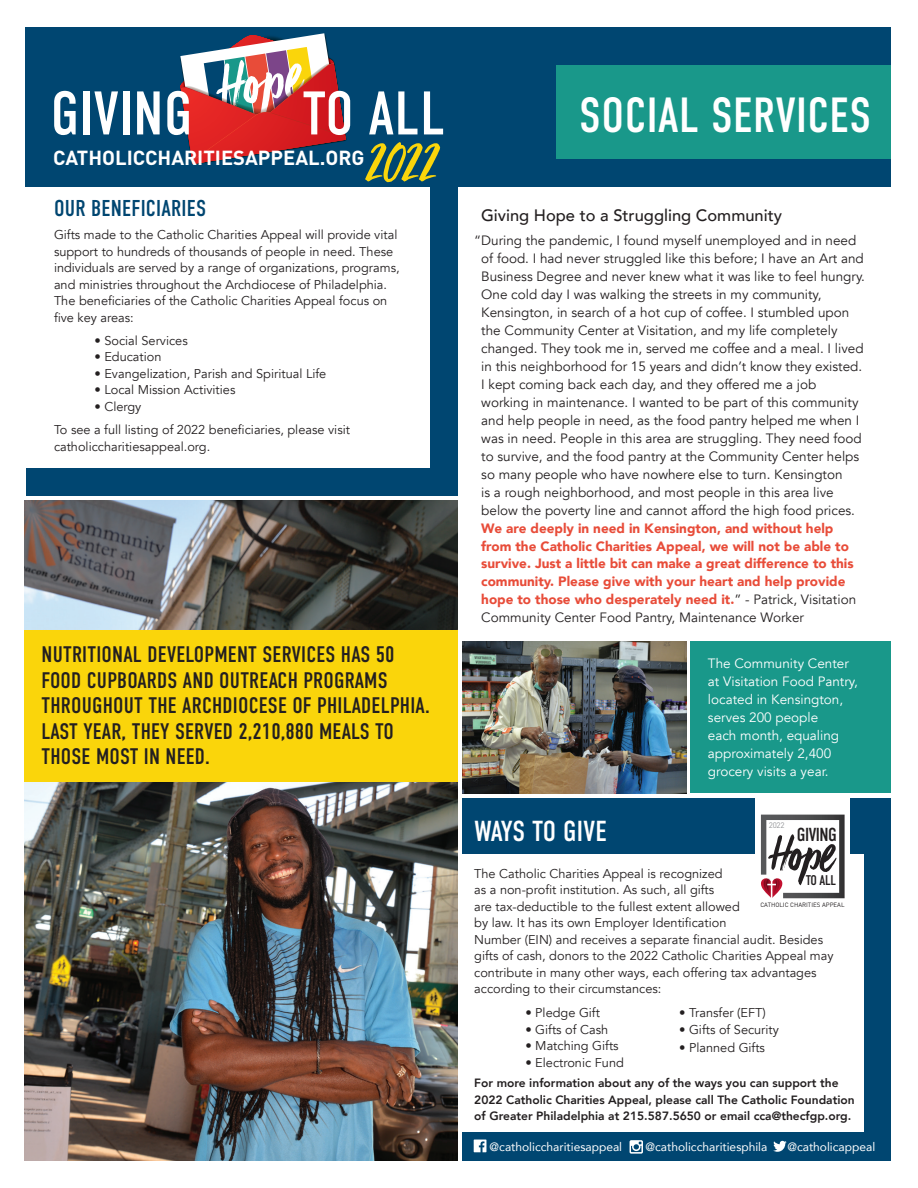
<style>
.page{position:relative;width:918px;height:1188px;background:#fff}
.page>*{position:absolute;margin:0;border:0;box-sizing:border-box;transform-origin:0 0}
.t1{font:62.25px "Viva Beautiful";color:#fad50b}
.t2{font:61.5px "DIN Condensed";letter-spacing:.01em;color:#fff}
.t3{font:55.35px "Viva Beautiful";color:#231f20}
.t4{font:49.35px "DIN Condensed";letter-spacing:.01em;color:#fff}
.t5{font:28.95px "DIN Condensed";letter-spacing:-.015em;color:#fff}
.t6{font:22.95px "DIN Condensed";letter-spacing:.01em;color:#004671}
.t7{font:22.5px/25.5px "DIN Condensed";letter-spacing:.01em;color:#231f20}
.t8{font:700 20.1px "DIN Pro";color:#fff}
.t9{font:18.9px "DIN Condensed";letter-spacing:-.025em;color:#231f20}
.t10{font:500 16.5px "Avenir";color:#231f20}
.t11{font:14.1px "DIN Condensed";color:#231f20}
.t12{font:13.5px/18px "Avenir";color:#231f20}
.t13{font:900 13.5px/18px "Avenir";color:#e84c39}
.t14{font:13.5px/18px "Avenir";color:#fff}
.t15{font:12.75px/16.5px "Avenir";color:#231f20}
.t16{font:800 12px/16.5px "Avenir";color:#231f20}
.t17{font:12px "Avenir";color:#fff}
.t18{font:7.95px "DIN Pro";color:#939598}
.t19{font:6.15px "DIN Pro";color:#231f20}
.s1{font-weight:400;color:#231f20}
</style>
<div class="page">
<div style="left:26px;top:27px;width:865px;height:160px;background:#004671"></div>
<div style="left:462px;top:798px;width:429px;height:363px;background:#004671"></div>
<div style="left:443px;top:855px;width:421px;height:277px;background:#fff"></div>
<div style="left:26px;top:27px;width:432px;height:469px;background:#004671"></div>
<svg style="left:180px;top:33px;width:167px;height:132px"></svg>
<div style="left:756px;top:795px;width:94px;height:119px;background:#fff"></div>
<svg style="left:760px;top:815px;width:85px;height:84px"></svg>
<div style="left:14px;top:187px;width:416px;height:281px;background:#fff"></div>
<svg style="left:474px;top:1140px;width:12px;height:12px"></svg>
<svg style="left:630px;top:1140px;width:13px;height:14px"></svg>
<svg style="left:773px;top:1141px;width:14px;height:11px"></svg>
<div style="left:556px;top:65px;width:335px;height:94px;background:#19988a"></div>
<img style="left:462px;top:642px;width:224px;height:151px">
<img style="left:25px;top:500px;width:433px;height:661px">
<div style="left:25px;top:630px;width:433px;height:152px;background:#fad50b"></div>
<div style="left:691px;top:642px;width:200px;height:151px;background:#19988a"></div>
<h2 class="t2" style="left:51px;top:79px;width:143px">GIVING</h2>
<h2 class="t2" style="left:302px;top:79px;width:144px">TO ALL</h2>
<h1 class="t1" style="left:366px;top:122px;width:75px">2022</h1>
<h3 class="t8" style="left:53px;top:141px;width:313px">CATHOLICCHARITIESAPPEAL.ORG</h3>
<h3 class="t6" style="left:54px;top:195px;width:154px">OUR BENEFICIARIES</h3>
<p class="t15" style="left:54px;top:227px;width:347px">Gifts made to the Catholic Charities Appeal will provide vital support to hundreds of thousands of people in need. These individuals are served by a range of organizations, programs, and ministries throughout the Archdiocese of Philadelphia.<br>The beneficiaries of the Catholic Charities Appeal focus on five key areas:</p>
<p class="t15" style="left:94px;top:333px;width:95px">• Social Services</p>
<p class="t15" style="left:94px;top:349px;width:69px">• Education</p>
<p class="t15" style="left:94px;top:365px;width:233px">• Evangelization, Parish and Spiritual Life</p>
<p class="t15" style="left:94px;top:382px;width:142px">• Local Mission Activities</p>
<p class="t15" style="left:54px;top:395px;width:298px;line-height:23.2px;text-indent:40px">• Clergy<br>To see a full listing of 2022 beneficiaries, please visit</p>
<p class="t15" style="left:54px;top:438px;width:158px">catholiccharitiesappeal.org.</p>
<h3 class="t4" style="left:579px;top:87px;width:293px">SOCIAL SERVICES</h3>
<p class="t10" style="left:481px;top:201px;width:303px">Giving Hope to a Struggling Community</p>
<p class="t12" style="left:481px;top:231px;width:385px;text-indent:-7px">“During the pandemic, I found myself unemployed and in need of food. I had never struggled like this before; I have an Art and Business Degree and never knew what it was like to feel hungry.<br>One cold day I was walking the streets in my community, Kensington, in search of a hot cup of coffee. I stumbled upon the Community Center at Visitation, and my life completely changed. They took me in, served me coffee and a meal. I lived in this neighborhood for 15 years and didn’t know they existed.<br>I kept coming back each day, and they offered me a job working in maintenance. I wanted to be part of this community and help people in need, as the food pantry helped me when I was in need. People in this area are struggling. They need food to survive, and the food pantry at the Community Center helps so many people who have nowhere else to turn. Kensington<br>is a rough neighborhood, and most people in this area live below the poverty line and cannot afford the high food prices.</p>
<p class="t13" style="left:481px;top:518px;width:376px">We are deeply in need in Kensington, and without help from the Catholic Charities Appeal, we will not be able to survive. Just a little bit can make a great difference to this community. Please give with your heart and help provide hope to those who desperately need it.<span class="s1">” - Patrick, Visitation Community Center Food Pantry, Maintenance Worker</span></p>
<h3 class="t7" style="left:41px;top:642px;width:390px">NUTRITIONAL DEVELOPMENT SERVICES HAS 50<br>FOOD CUPBOARDS AND OUTREACH PROGRAMS THROUGHOUT THE ARCHDIOCESE OF PHILADELPHIA.<br>LAST YEAR, THEY SERVED 2,210,880 MEALS TO THOSE MOST IN NEED.</h3>
<p class="t14" style="left:708px;top:655px;width:152px">The Community Center at Visitation Food Pantry, located in Kensington, serves 200 people<br>each month, equaling approximately 2,400 grocery visits a year.</p>
<h3 class="t5" style="left:474px;top:815px;width:134px">WAYS TO GIVE</h3>
<p class="t18" style="left:769px;top:819px;width:17px">2022</p>
<h3 class="t9" style="left:797px;top:824px;width:42px">GIVING</h3>
<p class="t11" style="left:806px;top:873px;width:32px">TO ALL</p>
<h3 class="t3" style="left:773px;top:816px;width:63px">Hope</h3>
<p class="t15" style="left:474px;top:865px;width:361px">The Catholic Charities Appeal is recognized<br>as a non-profit institution. As such, all gifts<br>are tax-deductible to the fullest extent allowed<br>by law. It has its own Employer Identification<br>Number (EIN) and receives a separate financial audit. Besides gifts of cash, donors to the 2022 Catholic Charities Appeal may contribute in many other ways, each offering tax advantages according to their circumstances:</p>
<p class="t15" style="left:525px;top:1005px;width:76px">• Pledge Gift</p>
<p class="t15" style="left:525px;top:1021px;width:84px">• Gifts of Cash</p>
<p class="t15" style="left:525px;top:1038px;width:95px">• Matching Gifts</p>
<p class="t15" style="left:525px;top:1054px;width:100px">• Electronic Fund</p>
<p class="t19" style="left:760px;top:900px;width:86px">CATHOLIC CHARITIES APPEAL</p>
<p class="t15" style="left:679px;top:1005px;width:88px">• Transfer (EFT)</p>
<p class="t15" style="left:679px;top:1021px;width:101px">• Gifts of Security</p>
<p class="t15" style="left:679px;top:1039px;width:87px">• Planned Gifts</p>
<p class="t16" style="left:474px;top:1075px;width:382px">For more information about any of the ways you can support the<br>2022 Catholic Charities Appeal, please call The Catholic Foundation of Greater Philadelphia at 215.587.5650 or email cca@thecfgp.org.</p>
<p class="t17" style="left:490px;top:1137px;width:134px">@catholiccharitiesappeal</p>
<p class="t17" style="left:646px;top:1137px;width:123px">@catholiccharitiesphila</p>
<p class="t17" style="left:787px;top:1137px;width:89px">@catholicappeal</p>
</div>
